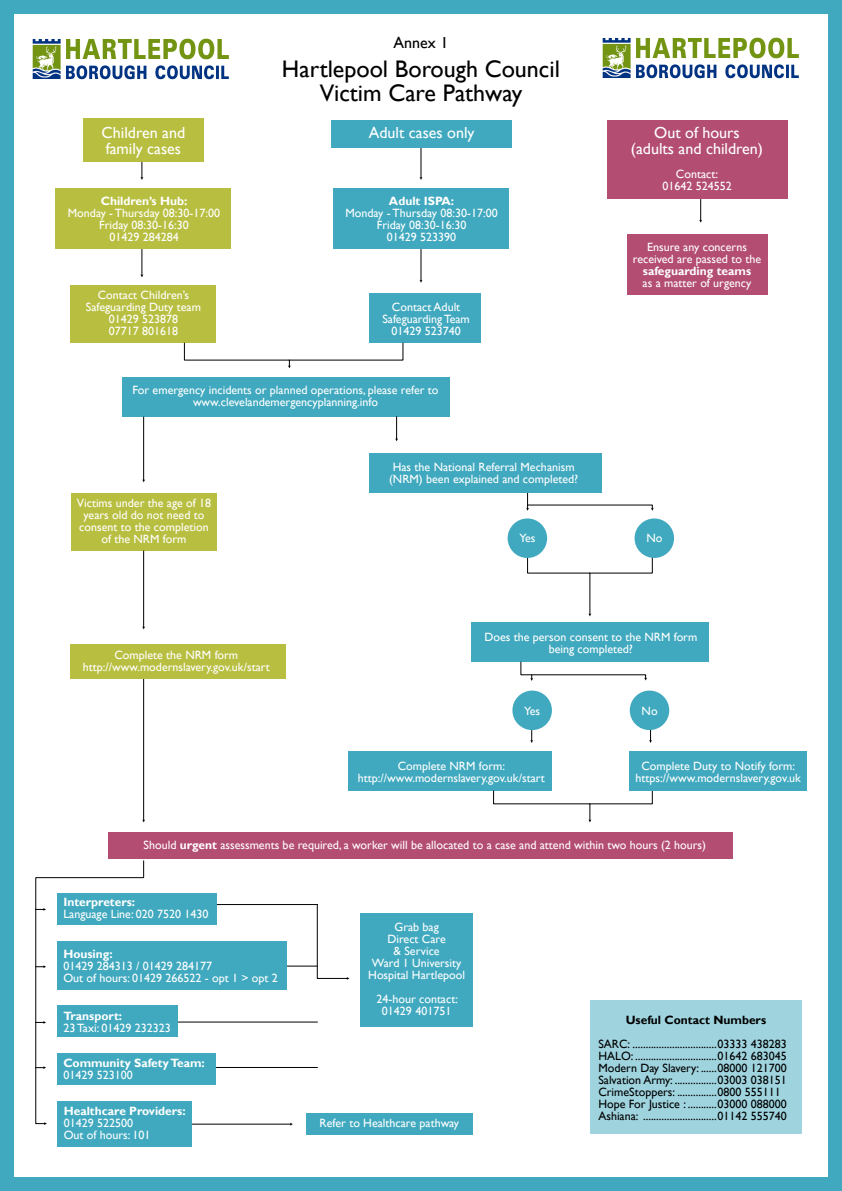
<style>
.page{position:relative;width:842px;height:1191px;background:#40a9bf}
.page>*{position:absolute;margin:0;border:0;box-sizing:border-box;transform-origin:0 0}
.t1{font:24px/24px "Gill Sans";color:#000;text-align:center}
.t2{font:16px/16px "Gill Sans";color:#fff}
.t3{font:16px "Gill Sans";color:#000}
.t4{font:12px/12px "Gill Sans";color:#fff;text-align:center}
.t5{font:12px/12px "Gill Sans";color:#000}
.t6{font:700 12px "Gill Sans";color:#fff}
.t7{font:700 12px "Gill Sans";color:#000}
.s1{font-weight:700}
</style>
<div class="page">
<div style="left:14px;top:14px;width:814px;height:1162px;background:#fff"></div>
<svg style="left:530px;top:730px;width:3px;height:13px"></svg>
<svg style="left:649px;top:730px;width:3px;height:13px"></svg>
<hr style="left:192px;top:1123px;width:98px;height:1px;background:#000">
<hr style="left:282px;top:965px;width:35px;height:1px;background:#000">
<div style="left:83px;top:119px;width:121px;height:43px;background:#b8bf40"></div>
<div style="left:56px;top:188px;width:175px;height:61px;background:#b8bf40"></div>
<div style="left:333px;top:188px;width:176px;height:61px;background:#40a9bf"></div>
<div style="left:370px;top:294px;width:111px;height:49px;background:#40a9bf"></div>
<div style="left:122px;top:377px;width:327px;height:39px;background:#40a9bf"></div>
<div style="left:472px;top:622px;width:237px;height:40px;background:#40a9bf"></div>
<div style="left:306px;top:1113px;width:167px;height:21px;background:#40a9bf"></div>
<div style="left:360px;top:913px;width:113px;height:113px;background:#40a9bf"></div>
<div style="left:57px;top:893px;width:160px;height:32px;background:#40a9bf"></div>
<div style="left:57px;top:1005px;width:121px;height:32px;background:#40a9bf"></div>
<div style="left:57px;top:1053px;width:159px;height:31px;background:#40a9bf"></div>
<div style="left:57px;top:1100px;width:135px;height:46px;background:#40a9bf"></div>
<div style="left:590px;top:1000px;width:212px;height:134px;background:#9fd4df"></div>
<div style="left:57px;top:941px;width:230px;height:48px;background:#40a9bf"></div>
<div style="left:71px;top:286px;width:145px;height:57px;background:#b8bf40"></div>
<div style="left:72px;top:493px;width:144px;height:57px;background:#b8bf40"></div>
<div style="left:71px;top:644px;width:215px;height:35px;background:#b8bf40"></div>
<div style="left:331px;top:120px;width:180px;height:28px;background:#40a9bf"></div>
<div style="left:607px;top:120px;width:180px;height:79px;background:#b34d71"></div>
<div style="left:627px;top:234px;width:140px;height:61px;background:#b34d71"></div>
<div style="left:109px;top:832px;width:624px;height:26px;background:#b34d71"></div>
<div style="left:512px;top:690px;width:40px;height:40px;background:#40a9bf;border-radius:50%"></div>
<div style="left:630px;top:690px;width:39px;height:40px;background:#40a9bf;border-radius:50%"></div>
<svg style="left:316px;top:904px;width:33px;height:76px"></svg>
<hr style="left:217px;top:904px;width:100px;height:1px;background:#000">
<hr style="left:216px;top:1067px;width:101px;height:1px;background:#000">
<hr style="left:179px;top:1021px;width:138px;height:1px;background:#000">
<svg style="left:140px;top:162px;width:3px;height:18px"></svg>
<svg style="left:419px;top:148px;width:3px;height:32px"></svg>
<svg style="left:699px;top:200px;width:3px;height:23px"></svg>
<svg style="left:140px;top:249px;width:3px;height:28px"></svg>
<hr style="left:143px;top:417px;width:1px;height:63px;background:#000">
<hr style="left:143px;top:551px;width:1px;height:76px;background:#000">
<hr style="left:143px;top:679px;width:1px;height:141px;background:#000">
<hr style="left:420px;top:249px;width:1px;height:31px;background:#000">
<svg style="left:183px;top:342px;width:221px;height:26px"></svg>
<svg style="left:527px;top:555px;width:126px;height:61px"></svg>
<svg style="left:395px;top:417px;width:3px;height:24px"></svg>
<svg style="left:526px;top:492px;width:128px;height:19px"></svg>
<div style="left:370px;top:453px;width:232px;height:39px;background:#40a9bf"></div>
<div style="left:508px;top:518px;width:39px;height:40px;background:#40a9bf;border-radius:50%"></div>
<div style="left:634px;top:518px;width:40px;height:40px;background:#40a9bf;border-radius:50%"></div>
<svg style="left:520px;top:661px;width:127px;height:20px"></svg>
<div style="left:630px;top:751px;width:177px;height:40px;background:#40a9bf"></div>
<div style="left:349px;top:751px;width:203px;height:40px;background:#40a9bf"></div>
<svg style="left:493px;top:786px;width:160px;height:36px"></svg>
<svg style="left:35px;top:860px;width:110px;height:265px"></svg>
<img style="left:32px;top:38px;width:197px;height:42px">
<img style="left:602px;top:37px;width:197px;height:42px">
<h2 class="t3" style="left:394px;top:37px;width:56px">Annex 1</h2>
<h2 class="t2" style="left:102px;top:126px;width:85px">Children and family cases</h2>
<p class="t6" style="left:101px;top:197px;width:88px">Children’s Hub:</p>
<p class="t4" style="left:68px;top:208px;width:154px">Monday - Thursday 08:30-17:00<br>Friday 08:30-16:30<br>01429 284284</p>
<p class="t4" style="left:86px;top:290px;width:116px">Contact Children’s<br>Safeguarding Duty team<br>01429 523878<br>07717 801618</p>
<h1 class="t1" style="left:282px;top:59px;width:279px">Hartlepool Borough Council<br>Victim Care Pathway</h1>
<h2 class="t2" style="left:369px;top:126px;width:107px">Adult cases only</h2>
<h2 class="t2" style="left:631px;top:126px;width:134px;text-align:center">Out of hours (adults and children)</h2>
<p class="t4" style="left:662px;top:169px;width:71px">Contact:<br>01642 524552</p>
<p class="t6" style="left:389px;top:197px;width:67px">Adult ISPA:</p>
<p class="t4" style="left:345px;top:208px;width:154px">Monday - Thursday 08:30-17:00<br>Friday 08:30-16:30<br>01429 523390</p>
<p class="t4" style="left:382px;top:302px;width:89px">Contact Adult<br>Safeguarding Team<br>01429 523740</p>
<p class="t4" style="left:633px;top:242px;width:130px">Ensure any concerns received are passed to the</p>
<p class="t6" style="left:643px;top:266px;width:110px">safeguarding teams</p>
<p class="t4" style="left:643px;top:278px;width:110px">as a matter of urgency</p>
<p class="t4" style="left:132px;top:386px;width:308px">For emergency incidents or planned operations, please refer to www.clevelandemergencyplanning.info</p>
<p class="t4" style="left:77px;top:498px;width:136px">Victims under the age of 18 years old do not need to consent to the completion of the NRM form</p>
<p class="t4" style="left:83px;top:650px;width:188px">Complete the NRM form http://www.modernslavery.gov.uk/start</p>
<p class="t4" style="left:389px;top:462px;width:191px">Has the National Referral Mechanism (NRM) been explained and completed?</p>
<p class="t4" style="left:519px;top:533px;width:18px">Yes</p>
<p class="t4" style="left:646px;top:533px;width:17px">No</p>
<p class="t4" style="left:484px;top:632px;width:214px">Does the person consent to the NRM form being completed?</p>
<p class="t4" style="left:524px;top:706px;width:18px">Yes</p>
<p class="t4" style="left:642px;top:706px;width:17px">No</p>
<p class="t4" style="left:358px;top:761px;width:188px">Complete NRM form: http://www.modernslavery.gov.uk/start</p>
<p class="t4" style="left:636px;top:761px;width:167px">Complete Duty to Notify form: https://www.modernslavery.gov.uk</p>
<p class="t4" style="left:144px;top:840px;width:564px">Should <span class="s1">urgent</span> assessments be required, a worker will be allocated to a case and attend within two hours (2 hours)</p>
<p class="t6" style="left:63px;top:898px;width:73px">Interpreters:</p>
<p class="t4" style="left:63px;top:909px;width:147px">Language Line: 020 7520 1430</p>
<p class="t6" style="left:63px;top:950px;width:51px">Housing:</p>
<p class="t4" style="left:63px;top:961px;width:216px;text-align:left">01429 284313 / 01429 284177<br>Out of hours: 01429 266522 - opt 1 &gt; opt 2</p>
<p class="t6" style="left:63px;top:1011px;width:60px">Transport:</p>
<p class="t4" style="left:63px;top:1022px;width:109px">23 Taxi: 01429 232323</p>
<p class="t6" style="left:63px;top:1058px;width:143px">Community Safety Team:</p>
<p class="t4" style="left:63px;top:1070px;width:71px">01429 523100</p>
<p class="t6" style="left:64px;top:1107px;width:123px">Healthcare Providers:</p>
<p class="t4" style="left:64px;top:1118px;width:88px;text-align:left">01429 522500<br>Out of hours: 101</p>
<p class="t4" style="left:368px;top:922px;width:98px">Grab bag<br>Direct Care<br>&amp; Service<br>Ward 1 University<br>Hospital Hartlepool</p>
<p class="t4" style="left:376px;top:994px;width:83px">24-hour contact:<br>01429 401751</p>
<p class="t4" style="left:320px;top:1118px;width:141px">Refer to Healthcare pathway</p>
<p class="t7" style="left:626px;top:1015px;width:142px">Useful Contact Numbers</p>
<p class="t5" style="left:598px;top:1039px;width:190px">SARC: ................................03333 438283<br>HALO: ...............................01642 683045<br>Modern Day Slavery: ......08000 121700<br>Salvation Army: ................03003 038151<br>CrimeStoppers: ...............0800 555111<br>Hope For Justice : ...........03000 088000<br>Ashiana: ............................01142 555740</p>
</div>
